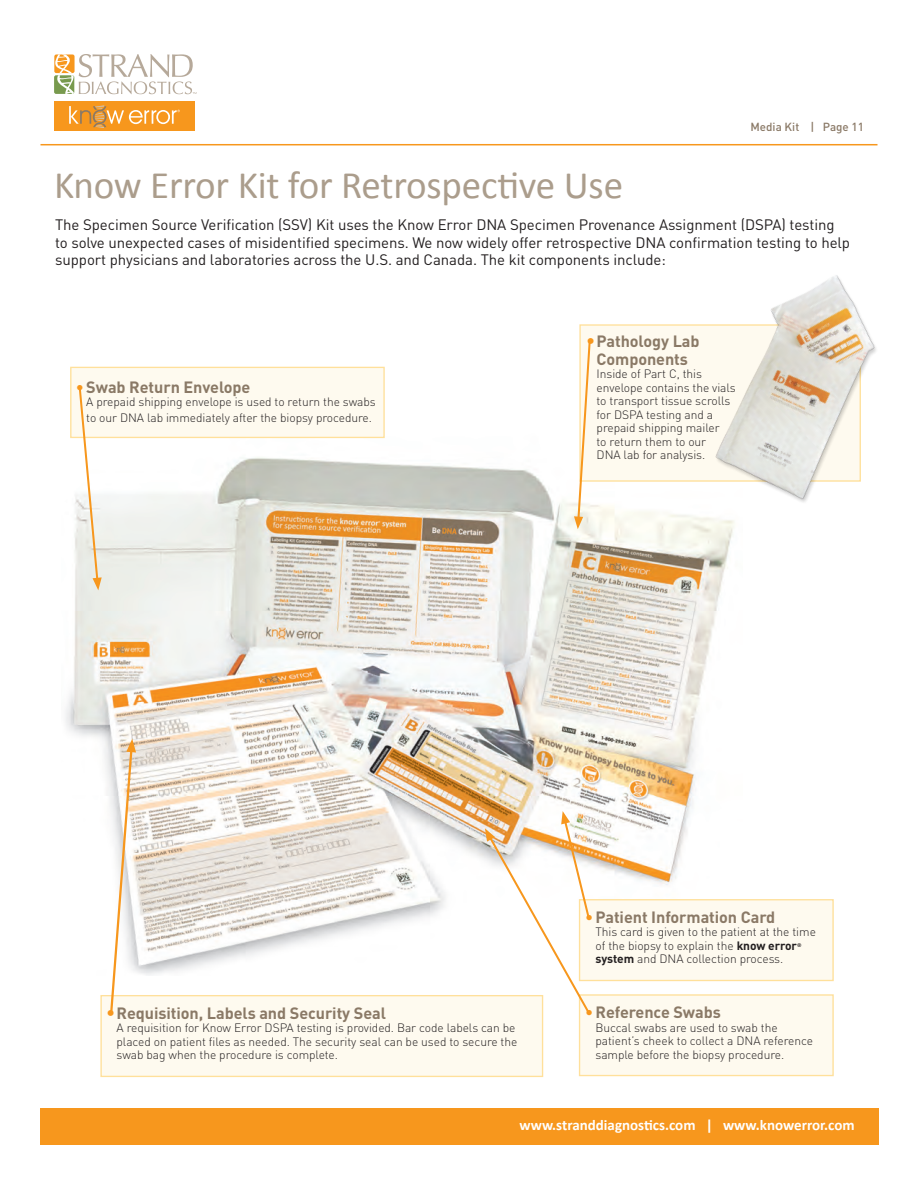
<style>
.page{position:relative;width:918px;height:1188px;background:#fff}
.page>*{position:absolute;margin:0;border:0;box-sizing:border-box;transform-origin:0 0}
.t1{font:39px "Calibri";letter-spacing:-.005em;color:#ab9d8c}
.t2{font:700 16.2px/17.2px "DIN";letter-spacing:-.005em;color:#8a7966;text-align:center}
.t3{font:15px/17.2px "DIN";letter-spacing:-.005em;color:#231f20}
.t4{font:700 15px "Calibri";color:#fff}
.t5{font:300 12px/13.5px "DIN";letter-spacing:-.005em;color:#231f20}
.t6{font:500 11.7px "DIN";color:#8a7966}
.t7{font:700 5.25px "DIN";color:#231f20}
.s1{font-weight:300;color:#f7971d}
.s2{font-weight:300;font-size:18px;color:#f7971d}
.s3{font-weight:700}
</style>
<div class="page">
<div style="left:41px;top:1108px;width:838px;height:37px;background:#f7971d"></div>
<svg style="left:54px;top:54px;width:143px;height:40px"></svg>
<div style="left:54px;top:101px;width:140px;height:30px;background:#f7971d"></div>
<svg style="left:69px;top:105px;width:111px;height:23px"></svg>
<hr style="left:40px;top:144px;width:838px;height:1px;background:#f7971d">
<img style="left:65px;top:438px;width:668px;height:537px">
<div style="left:70px;top:367px;width:315px;height:71px;background:#fefaef;border:1px solid #ffe09b"></div>
<div style="left:579px;top:324px;width:282px;height:158px;background:#fefaef;border:1px solid #ffe09b"></div>
<svg style="left:574px;top:339px;width:18px;height:190px"></svg>
<div style="left:100px;top:995px;width:443px;height:82px;background:#fefaef;border:1px solid #ffe09b"></div>
<svg style="left:78px;top:387px;width:24px;height:203px"></svg>
<svg style="left:109px;top:739px;width:27px;height:275px"></svg>
<img style="left:654px;top:275px;width:222px;height:259px">
<div style="left:579px;top:899px;width:255px;height:82px;background:#fefaef;border:1px solid #ffe09b"></div>
<div style="left:579px;top:994px;width:255px;height:82px;background:#fefaef;border:1px solid #ffe09b"></div>
<svg style="left:485px;top:811px;width:106px;height:204px"></svg>
<h1 class="t1" style="left:54px;top:161px;width:571px">Know Error Kit for Retrospective Use</h1>
<p class="t6" style="left:750px;top:119px;width:115px">Media Kit | Page 11</p>
<p class="t3" style="left:55px;top:216px;width:797px">The Specimen Source Verification (SSV) Kit uses the Know Error DNA Specimen Provenance Assignment (DSPA) testing to solve unexpected cases of misidentified specimens. We now widely offer retrospective DNA confirmation testing to help support physicians and laboratories across the U.S. and Canada. The kit components include:</p>
<h2 class="t2" style="left:75px;top:378px;width:176px"><span class="s1">•</span>Swab Return Envelope</h2>
<p class="t5" style="left:86px;top:394px;width:291px;line-height:15.6px">A prepaid shipping envelope is used to return the swabs to our DNA lab immediately after the biopsy procedure.</p>
<h2 class="t2" style="left:586px;top:332px;width:115px"><span class="s2">•</span>Pathology Lab<br>Components</h2>
<p class="t5" style="left:597px;top:367px;width:141px">Inside of Part C, this envelope contains the vials to transport tissue scrolls for DSPA testing and a prepaid shipping mailer<br>to return them to our<br>DNA lab for analysis.</p>
<h2 class="t2" style="left:106px;top:1004px;width:282px"><span class="s2">•</span>Requisition, Labels and Security Seal</h2>
<p class="t5" style="left:117px;top:1021px;width:402px">A requisition for Know Error DSPA testing is provided. Bar code labels can be placed on patient files as needed. The security seal can be used to secure the swab bag when the procedure is complete.</p>
<h2 class="t2" style="left:585px;top:908px;width:192px"><span class="s1">•</span>Patient Information Card</h2>
<p class="t5" style="left:596px;top:925px;width:222px">This card is given to the patient at the time of the biopsy to explain the <span class="s3">know error</span></p>
<p class="t7" style="left:797px;top:942px;width:6px">®</p>
<p class="t5" style="left:596px;top:952px;width:189px"><span class="s3">system</span> and DNA collection process.</p>
<h2 class="t2" style="left:585px;top:1003px;width:138px"><span class="s1">•</span>Reference Swabs</h2>
<p class="t5" style="left:596px;top:1021px;width:219px">Buccal swabs are used to swab the patient’s cheek to collect a DNA reference sample before the biopsy procedure.</p>
<p class="t4" style="left:519px;top:1116px;width:337px">www.stranddiagnostics.com | www.knowerror.com</p>
</div>
